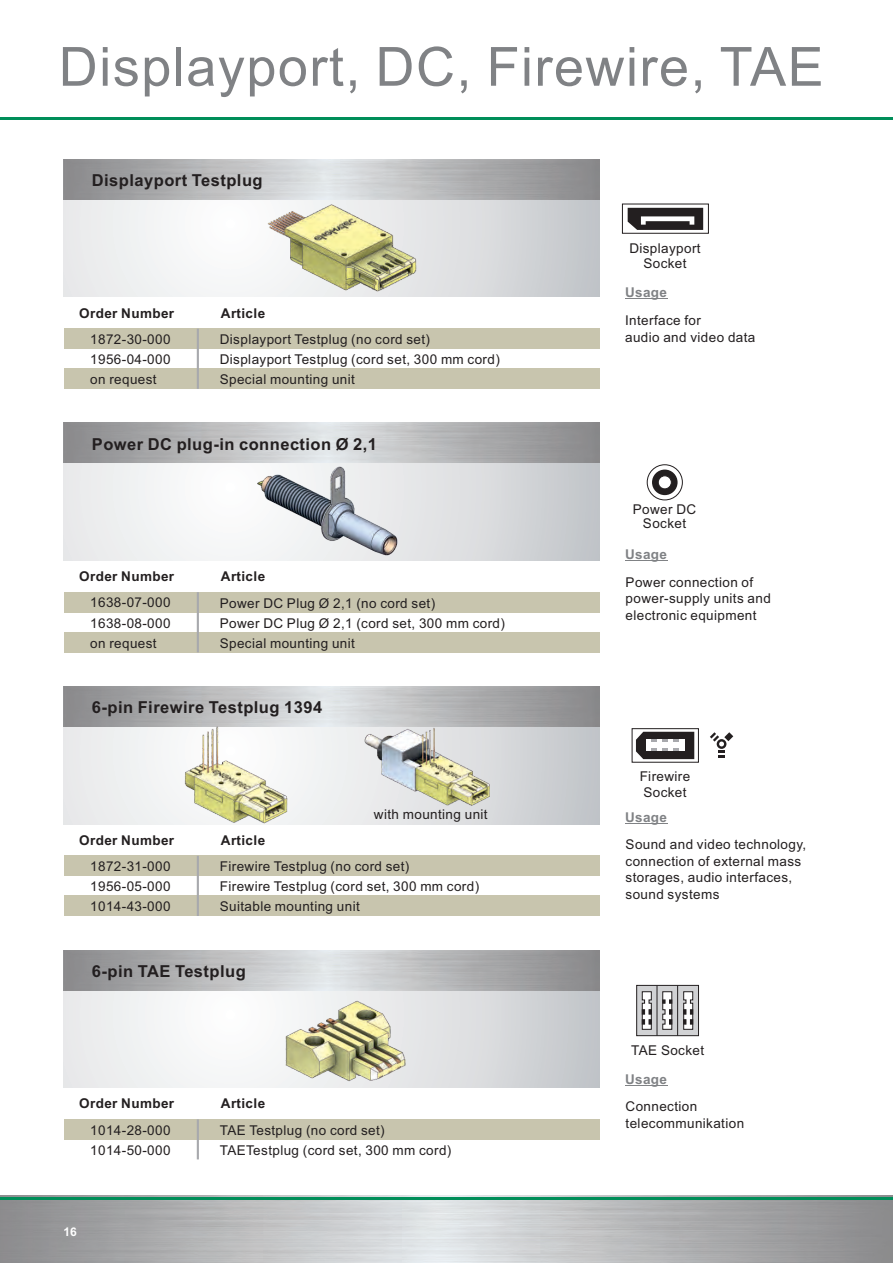
<style>
.page{position:relative;width:893px;height:1263px;background:#fff}
.page>*{position:absolute;margin:0;border:0;box-sizing:border-box;transform-origin:0 0}
.t1{font:54px "Arial";letter-spacing:.03em;color:#808285}
.t2{font:700 16.5px "Arial";letter-spacing:.03em;color:#231f20}
.t3{font:13.5px/20.1px "Arial";letter-spacing:.03em;color:#231f20}
.t4{font:700 13.5px "Arial";letter-spacing:.03em;color:#231f20}
.t5{font:700 13.5px "Arial";letter-spacing:.03em;color:#808285}
.t6{font:700 12px "Arial";color:#fff}
</style>
<div class="page">
<img style="left:0;top:1195px;width:893px;height:68px">
<hr style="left:0;top:1197px;width:893px;height:2px;background:#008e59">
<hr style="left:0;top:117px;width:893px;height:3px;background:#008e59">
<hr style="left:625px;top:298px;width:42px;height:1px;background:#808285">
<svg style="left:64px;top:199px;width:536px;height:98px"></svg>
<div style="left:64px;top:369px;width:536px;height:20px;background:#c8c5ae"></div>
<div style="left:64px;top:329px;width:536px;height:20px;background:#c8c5ae"></div>
<hr style="left:197px;top:329px;width:2px;height:60px;background:#a8a9ad">
<svg style="left:64px;top:463px;width:536px;height:97px"></svg>
<div style="left:64px;top:632px;width:536px;height:20px;background:#c8c5ae"></div>
<div style="left:64px;top:592px;width:536px;height:20px;background:#c8c5ae"></div>
<hr style="left:197px;top:592px;width:2px;height:60px;background:#a8a9ad">
<hr style="left:625px;top:560px;width:42px;height:1px;background:#808285">
<svg style="left:64px;top:726px;width:536px;height:98px"></svg>
<div style="left:64px;top:896px;width:536px;height:20px;background:#c8c5ae"></div>
<div style="left:64px;top:856px;width:536px;height:20px;background:#c8c5ae"></div>
<hr style="left:197px;top:856px;width:2px;height:60px;background:#a8a9ad">
<hr style="left:625px;top:823px;width:42px;height:1px;background:#808285">
<svg style="left:64px;top:990px;width:536px;height:98px"></svg>
<div style="left:64px;top:1119px;width:536px;height:20px;background:#c8c5ae"></div>
<hr style="left:197px;top:1119px;width:2px;height:40px;background:#a8a9ad">
<hr style="left:625px;top:1085px;width:42px;height:1px;background:#808285">
<svg style="left:628px;top:208px;width:75px;height:22px"></svg>
<div style="left:622px;top:204px;width:87px;height:30px;border:1px solid #231f20"></div>
<div style="left:647px;top:464px;width:36px;height:36px;border:1px solid #231f20;border-radius:50%"></div>
<div style="left:652px;top:470px;width:26px;height:25px;background:#231f20;border-radius:50%"></div>
<div style="left:658px;top:475px;width:14px;height:14px;background:#fff;border:1px solid #231f20;border-radius:50%"></div>
<div style="left:636px;top:985px;width:63px;height:51px;background:#d1d2d4;border:1px solid #231f20"></div>
<svg style="left:641px;top:991px;width:11px;height:39px"></svg>
<svg style="left:662px;top:991px;width:11px;height:39px"></svg>
<hr style="left:657px;top:985px;width:1px;height:51px;background:#231f20">
<hr style="left:677px;top:985px;width:1px;height:51px;background:#231f20">
<svg style="left:683px;top:991px;width:11px;height:39px"></svg>
<div style="left:632px;top:728px;width:67px;height:35px;border:1px solid #231f20"></div>
<svg style="left:636px;top:732px;width:58px;height:27px"></svg>
<svg style="left:710px;top:732px;width:23px;height:25px"></svg>
<img style="left:267px;top:202px;width:151px;height:92px">
<img style="left:257px;top:467px;width:140px;height:89px">
<img style="left:180px;top:726px;width:109px;height:98px">
<img style="left:365px;top:726px;width:126px;height:80px">
<img style="left:284px;top:1000px;width:122px;height:81px">
<h1 class="t1" style="left:59px;top:46px;width:766px">Displayport, DC, Firewire, TAE</h1>
<p class="t2" style="left:92px;top:174px;width:172px">Displayport Testplug</p>
<p class="t4" style="left:79px;top:308px;width:96px">Order Number</p>
<p class="t3" style="left:90px;top:330px;width:82px;text-align:justify">1872-30-000<br>1956-04-000 on request</p>
<p class="t4" style="left:221px;top:308px;width:46px">Article</p>
<p class="t3" style="left:220px;top:330px;width:282px">Displayport Testplug (no cord set)<br>Displayport Testplug (cord set, 300 mm cord)<br>Special mounting unit</p>
<p class="t2" style="left:92px;top:438px;width:287px">Power DC plug-in connection Ø 2,1</p>
<p class="t4" style="left:79px;top:571px;width:96px">Order Number</p>
<p class="t3" style="left:90px;top:594px;width:82px;text-align:justify">1638-07-000<br>1638-08-000 on request</p>
<p class="t4" style="left:221px;top:571px;width:46px">Article</p>
<p class="t3" style="left:220px;top:594px;width:287px">Power DC Plug Ø 2,1 (no cord set)<br>Power DC Plug Ø 2,1 (cord set, 300 mm cord)<br>Special mounting unit</p>
<p class="t2" style="left:92px;top:701px;width:232px">6-pin Firewire Testplug 1394</p>
<p class="t3" style="left:374px;top:806px;width:115px">with mounting unit</p>
<p class="t4" style="left:79px;top:835px;width:96px">Order Number</p>
<p class="t3" style="left:90px;top:857px;width:82px;text-align:justify">1872-31-000<br>1956-05-000<br>1014-43-000</p>
<p class="t4" style="left:221px;top:835px;width:46px">Article</p>
<p class="t3" style="left:220px;top:857px;width:261px">Firewire Testplug (no cord set)<br>Firewire Testplug (cord set, 300 mm cord)<br>Suitable mounting unit</p>
<p class="t2" style="left:92px;top:965px;width:155px">6-pin TAE Testplug</p>
<p class="t4" style="left:79px;top:1098px;width:96px">Order Number</p>
<p class="t3" style="left:90px;top:1121px;width:82px">1014-28-000<br>1014-50-000</p>
<p class="t6" style="left:63px;top:1228px;width:15px">16</p>
<p class="t4" style="left:221px;top:1098px;width:46px">Article</p>
<p class="t3" style="left:220px;top:1121px;width:233px">TAE Testplug (no cord set)<br>TAETestplug (cord set, 300 mm cord)</p>
<p class="t3" style="left:629px;top:241px;width:73px;line-height:15.8px;text-align:center">Displayport<br>Socket</p>
<p class="t5" style="left:625px;top:287px;width:44px">Usage</p>
<p class="t3" style="left:625px;top:313px;width:132px;line-height:16.6px">Interface for<br>audio and video data</p>
<p class="t3" style="left:633px;top:503px;width:65px;line-height:14.4px;text-align:center">Power DC<br>Socket</p>
<p class="t5" style="left:625px;top:549px;width:44px">Usage</p>
<p class="t3" style="left:626px;top:575px;width:147px;line-height:16.6px">Power connection of power-supply units and electronic equipment</p>
<p class="t3" style="left:640px;top:770px;width:52px;line-height:15.9px">Firewire<br>Socket</p>
<p class="t5" style="left:625px;top:812px;width:44px">Usage</p>
<p class="t3" style="left:626px;top:837px;width:182px;line-height:16.6px">Sound and video technology, connection of external mass storages, audio interfaces, sound systems</p>
<p class="t3" style="left:631px;top:1041px;width:74px">TAE Socket</p>
<p class="t5" style="left:625px;top:1074px;width:44px">Usage</p>
<p class="t3" style="left:626px;top:1099px;width:120px;line-height:16.6px">Connection telecommunikation</p>
</div>
